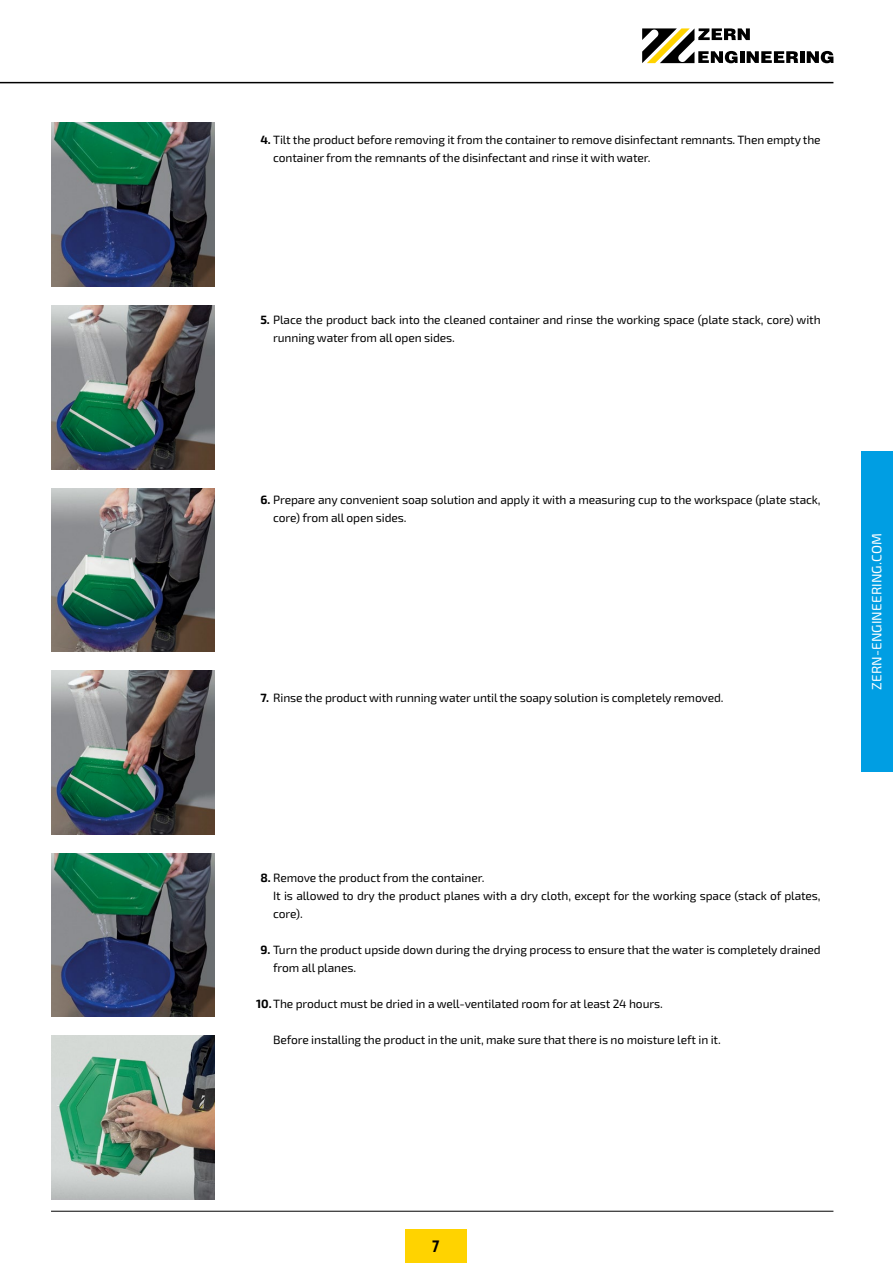
<style>
.page{position:relative;width:893px;height:1263px;background:#fff}
.page>*{position:absolute;margin:0;border:0;box-sizing:border-box;transform-origin:0 0}
.t1{font:15px "Kelson Sans Bold RU";color:#000}
.t2{font:13.5px "Exo 2.0";letter-spacing:.01em;color:#fff}
.t3{font:12px/18px "Exo 2.0";letter-spacing:-.01em;color:#000}
.s1{font-weight:700}
</style>
<div class="page">
<img style="left:51px;top:305px;width:164px;height:164px">
<img style="left:51px;top:123px;width:164px;height:163px">
<img style="left:51px;top:1036px;width:164px;height:163px">
<img style="left:51px;top:488px;width:164px;height:163px">
<img style="left:51px;top:671px;width:164px;height:163px">
<img style="left:51px;top:853px;width:164px;height:164px">
<hr style="left:0;top:82px;width:833px;height:1px;background:#000">
<hr style="left:800px;top:51px;width:4px;height:12px;background:#000">
<svg style="left:807px;top:51px;width:26px;height:12px"></svg>
<svg style="left:642px;top:28px;width:156px;height:35px"></svg>
<div style="left:405px;top:1230px;width:61px;height:33px;background:#ffd300"></div>
<hr style="left:51px;top:1211px;width:782px;height:1px;background:#000">
<div style="left:861px;top:451px;width:32px;height:320px;background:#009ee3"></div>
<p class="t3" style="left:273px;top:131px;width:549px;text-indent:-13px"><span class="s1">4.</span> Tilt the product before removing it from the container to remove disinfectant remnants. Then empty the container from the remnants of the disinfectant and rinse it with water.</p>
<p class="t3" style="left:273px;top:311px;width:549px;text-indent:-13px"><span class="s1">5.</span> Place the product back into the cleaned container and rinse the working space (plate stack, core) with running water from all open sides.</p>
<p class="t3" style="left:273px;top:491px;width:549px;text-indent:-13px"><span class="s1">6.</span> Prepare any convenient soap solution and apply it with a measuring cup to the workspace (plate stack, core) from all open sides.</p>
<p class="t3" style="left:260px;top:689px;width:465px"><span class="s1">7.</span> Rinse the product with running water until the soapy solution is completely removed.</p>
<p class="t2" style="left:869px;top:690px;width:158px;rotate:-90deg">ZERN-ENGINEERING.COM</p>
<p class="t3" style="left:273px;top:869px;width:549px;text-indent:-13px"><span class="s1">8.</span> Remove the product from the container.<br>It is allowed to dry the product planes with a dry cloth, except for the working space (stack of plates, core).</p>
<p class="t3" style="left:273px;top:941px;width:549px;text-indent:-13px"><span class="s1">9.</span> Turn the product upside down during the drying process to ensure that the water is completely drained from all planes.</p>
<p class="t3" style="left:256px;top:995px;width:408px"><span class="s1">10.</span>The product must be dried in a well-ventilated room for at least 24 hours.</p>
<p class="t3" style="left:273px;top:1031px;width:449px">Before installing the product in the unit, make sure that there is no moisture left in it.</p>
<p class="t1" style="left:432px;top:1237px;width:9px">7</p>
</div>
